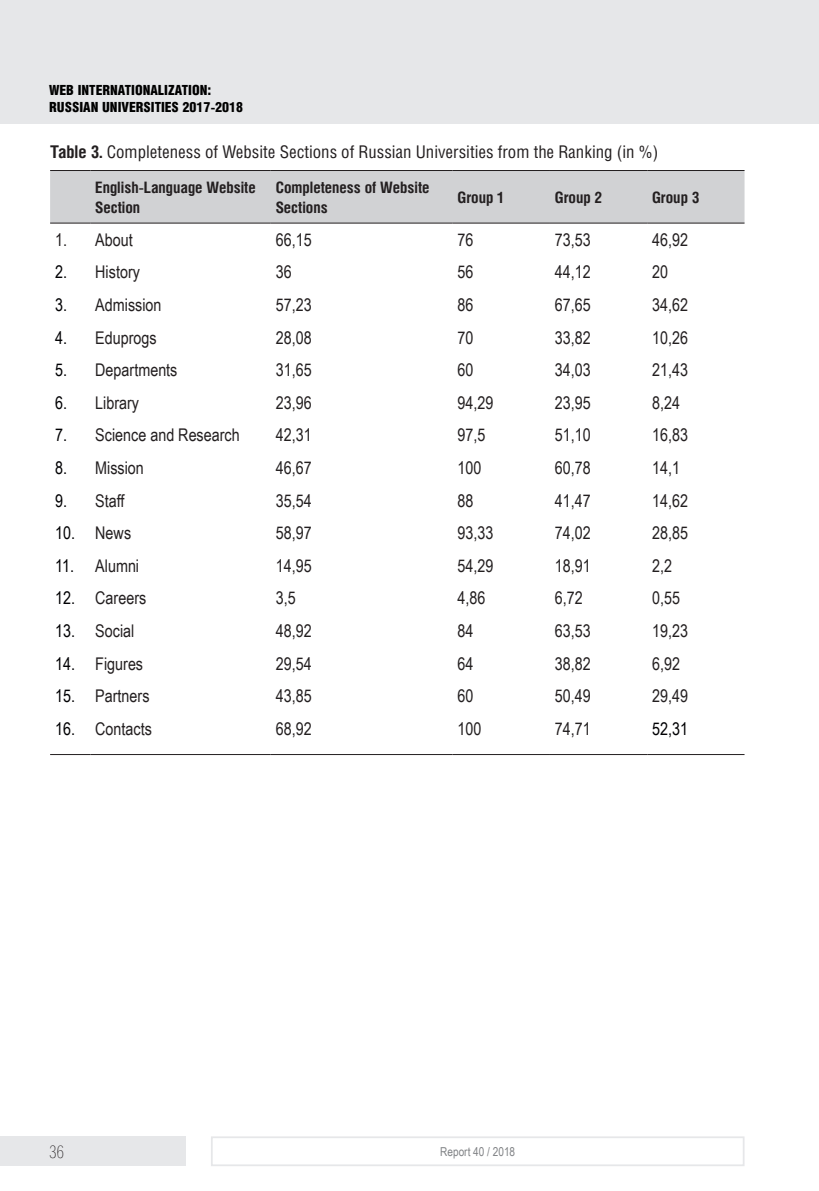
<style>
.page{position:relative;width:819px;height:1191px;background:#fff}
.page>*{position:absolute;margin:0;border:0;box-sizing:border-box;transform-origin:0 0}
.t1{font:17.5px "Arial Narrow";color:#231f20}
.t2{font:17.5px "Helios Cond";color:#231f20}
.t3{font:17.5px "Arial Narrow";color:#000003}
.t4{font:100 17.5px "Helios Cond";color:#231f20}
.t5{font:700 15.75px/19.9px "Helios Cond";color:#231f20}
.t6{font:900 14px/17.5px "Helios Cond";color:#000}
.t7{font:12.25px "Arial Narrow";color:#808285}
.s1{font-weight:700}
.s2{color:#000003}
</style>
<div class="page">
<div style="left:0;top:0;width:819px;height:124px;background:#e6e7e9"></div>
<div style="left:0;top:1136px;width:186px;height:30px;background:#e6e7e9"></div>
<div style="left:211px;top:1136px;width:533px;height:30px;border:2px solid #e6e7e9"></div>
<div style="left:50px;top:171px;width:694px;height:52px;background:#d1d2d4"></div>
<hr style="left:50px;top:170px;width:40px;height:1px;background:#231f20">
<hr style="left:90px;top:170px;width:181px;height:1px;background:#231f20">
<hr style="left:271px;top:170px;width:181px;height:1px;background:#231f20">
<hr style="left:452px;top:170px;width:98px;height:1px;background:#231f20">
<hr style="left:550px;top:170px;width:97px;height:1px;background:#231f20">
<hr style="left:647px;top:170px;width:97px;height:1px;background:#231f20">
<hr style="left:50px;top:223px;width:40px;height:1px;background:#231f20">
<hr style="left:90px;top:223px;width:181px;height:1px;background:#231f20">
<hr style="left:271px;top:223px;width:181px;height:1px;background:#231f20">
<hr style="left:452px;top:223px;width:98px;height:1px;background:#231f20">
<hr style="left:550px;top:223px;width:97px;height:1px;background:#231f20">
<hr style="left:647px;top:223px;width:97px;height:1px;background:#231f20">
<hr style="left:50px;top:754px;width:40px;height:1px;background:#231f20">
<hr style="left:90px;top:754px;width:181px;height:1px;background:#231f20">
<hr style="left:271px;top:754px;width:181px;height:1px;background:#231f20">
<hr style="left:452px;top:754px;width:98px;height:1px;background:#231f20">
<hr style="left:550px;top:754px;width:97px;height:1px;background:#231f20">
<hr style="left:647px;top:754px;width:97px;height:1px;background:#231f20">
<p class="t6" style="left:49px;top:81px;width:195px">WEB INTERNATIONALIZATION:<br>RUSSIAN UNIVERSITIES 2017-2018</p>
<p class="t2" style="left:50px;top:141px;width:609px"><span class="s1">Table 3.</span> Completeness of Website Sections of Russian Universities from the Ranking (in %)</p>
<p class="t5" style="left:95px;top:177px;width:162px">English-Language Website<br>Section</p>
<p class="t5" style="left:276px;top:177px;width:155px">Completeness of Website<br>Sections</p>
<p class="t5" style="left:457px;top:187px;width:49px">Group 1</p>
<p class="t5" style="left:555px;top:187px;width:49px">Group 2</p>
<p class="t5" style="left:652px;top:187px;width:49px">Group 3</p>
<p class="t1" style="left:55px;top:227px;width:79px">1. About</p>
<p class="t1" style="left:276px;top:227px;width:37px">66,15</p>
<p class="t1" style="left:457px;top:227px;width:17px">76</p>
<p class="t1" style="left:555px;top:227px;width:37px">73,53</p>
<p class="t1" style="left:652px;top:227px;width:37px">46,92</p>
<p class="t1" style="left:55px;top:259px;width:86px"><span class="s2">2.</span> History</p>
<p class="t1" style="left:276px;top:259px;width:17px">36</p>
<p class="t1" style="left:457px;top:259px;width:17px">56</p>
<p class="t1" style="left:555px;top:259px;width:37px">44,12</p>
<p class="t1" style="left:652px;top:259px;width:17px">20</p>
<p class="t1" style="left:55px;top:292px;width:108px"><span class="s2">3.</span> Admission</p>
<p class="t1" style="left:276px;top:292px;width:37px">57,23</p>
<p class="t1" style="left:457px;top:292px;width:17px">86</p>
<p class="t1" style="left:555px;top:292px;width:37px">67,65</p>
<p class="t1" style="left:652px;top:292px;width:37px">34,62</p>
<p class="t1" style="left:55px;top:324px;width:103px"><span class="s2">4.</span> Eduprogs</p>
<p class="t1" style="left:276px;top:324px;width:37px">28,08</p>
<p class="t1" style="left:457px;top:324px;width:17px">70</p>
<p class="t1" style="left:555px;top:324px;width:37px">33,82</p>
<p class="t1" style="left:652px;top:324px;width:37px">10,26</p>
<p class="t1" style="left:55px;top:357px;width:124px"><span class="s2">5.</span> Departments</p>
<p class="t1" style="left:276px;top:357px;width:37px">31,65</p>
<p class="t1" style="left:457px;top:357px;width:17px">60</p>
<p class="t1" style="left:555px;top:357px;width:37px">34,03</p>
<p class="t1" style="left:652px;top:357px;width:37px">21,43</p>
<p class="t1" style="left:55px;top:390px;width:86px"><span class="s2">6.</span> Library</p>
<p class="t1" style="left:276px;top:390px;width:37px">23,96</p>
<p class="t1" style="left:457px;top:390px;width:37px">94,29</p>
<p class="t1" style="left:555px;top:390px;width:37px">23,95</p>
<p class="t1" style="left:652px;top:390px;width:29px">8,24</p>
<p class="t1" style="left:55px;top:422px;width:186px"><span class="s2">7.</span> Science and Research</p>
<p class="t1" style="left:276px;top:422px;width:37px">42,31</p>
<p class="t1" style="left:457px;top:422px;width:29px">97,5</p>
<p class="t1" style="left:555px;top:422px;width:37px">51,10</p>
<p class="t1" style="left:652px;top:422px;width:37px">16,83</p>
<p class="t1" style="left:55px;top:455px;width:90px"><span class="s2">8.</span> Mission</p>
<p class="t1" style="left:276px;top:455px;width:37px">46,67</p>
<p class="t1" style="left:457px;top:455px;width:25px">100</p>
<p class="t1" style="left:555px;top:455px;width:37px">60,78</p>
<p class="t1" style="left:652px;top:455px;width:29px">14,1</p>
<p class="t1" style="left:55px;top:487px;width:71px"><span class="s2">9.</span> Staff</p>
<p class="t1" style="left:276px;top:487px;width:37px">35,54</p>
<p class="t1" style="left:457px;top:487px;width:17px">88</p>
<p class="t1" style="left:555px;top:487px;width:37px">41,47</p>
<p class="t1" style="left:652px;top:487px;width:37px">14,62</p>
<p class="t1" style="left:55px;top:520px;width:78px"><span class="s2">10.</span> News</p>
<p class="t1" style="left:276px;top:520px;width:37px">58,97</p>
<p class="t1" style="left:457px;top:520px;width:37px">93,33</p>
<p class="t1" style="left:555px;top:520px;width:37px">74,02</p>
<p class="t1" style="left:652px;top:520px;width:37px">28,85</p>
<p class="t1" style="left:55px;top:553px;width:86px"><span class="s2">11.</span> Alumni</p>
<p class="t1" style="left:276px;top:553px;width:37px">14,95</p>
<p class="t1" style="left:457px;top:553px;width:37px">54,29</p>
<p class="t1" style="left:555px;top:553px;width:37px">18,91</p>
<p class="t1" style="left:652px;top:553px;width:21px">2,2</p>
<p class="t1" style="left:55px;top:585px;width:93px"><span class="s2">12.</span> Careers</p>
<p class="t1" style="left:276px;top:585px;width:21px">3,5</p>
<p class="t1" style="left:457px;top:585px;width:29px">4,86</p>
<p class="t1" style="left:555px;top:585px;width:29px">6,72</p>
<p class="t1" style="left:652px;top:585px;width:29px">0,55</p>
<p class="t1" style="left:55px;top:618px;width:81px"><span class="s2">13.</span> Social</p>
<p class="t1" style="left:276px;top:618px;width:37px">48,92</p>
<p class="t1" style="left:457px;top:618px;width:17px">84</p>
<p class="t1" style="left:555px;top:618px;width:37px">63,53</p>
<p class="t1" style="left:652px;top:618px;width:37px">19,23</p>
<p class="t1" style="left:55px;top:650px;width:90px"><span class="s2">14.</span> Figures</p>
<p class="t1" style="left:276px;top:650px;width:37px">29,54</p>
<p class="t1" style="left:457px;top:650px;width:17px">64</p>
<p class="t1" style="left:555px;top:650px;width:37px">38,82</p>
<p class="t1" style="left:652px;top:650px;width:29px">6,92</p>
<p class="t1" style="left:55px;top:683px;width:96px"><span class="s2">15.</span> Partners</p>
<p class="t1" style="left:276px;top:683px;width:37px">43,85</p>
<p class="t1" style="left:457px;top:683px;width:17px">60</p>
<p class="t1" style="left:555px;top:683px;width:37px">50,49</p>
<p class="t1" style="left:652px;top:683px;width:37px">29,49</p>
<p class="t1" style="left:55px;top:715px;width:98px"><span class="s2">16.</span> Contacts</p>
<p class="t1" style="left:276px;top:715px;width:37px">68,92</p>
<p class="t1" style="left:457px;top:715px;width:25px">100</p>
<p class="t1" style="left:555px;top:715px;width:37px">74,71</p>
<p class="t3" style="left:652px;top:715px;width:37px">52,31</p>
<p class="t4" style="left:50px;top:1142px;width:16px">36</p>
<p class="t7" style="left:440px;top:1142px;width:76px">Report 40 / 2018</p>
</div>
